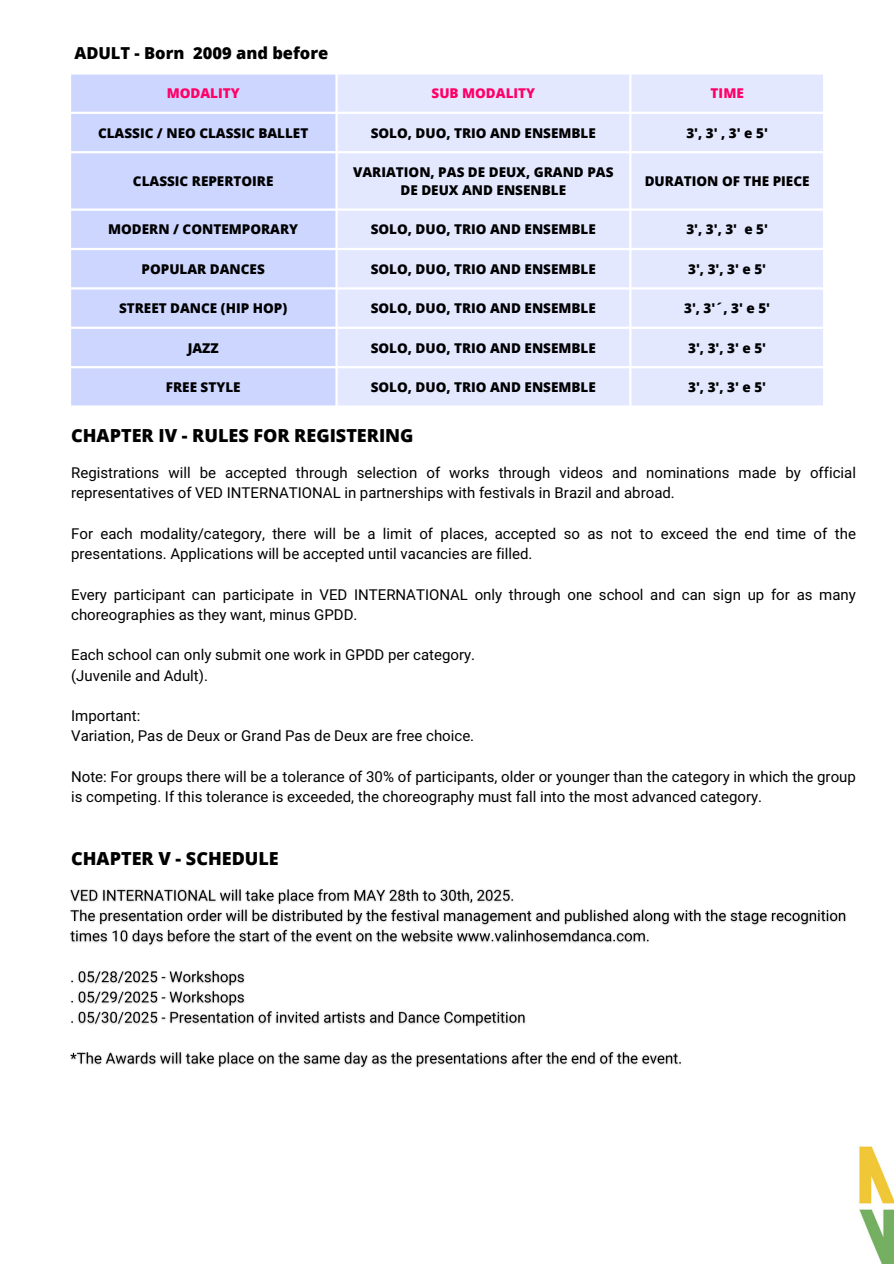
<style>
.page{position:relative;width:894px;height:1264px;background:#fff}
.page>*{position:absolute;margin:0;border:0;box-sizing:border-box;transform-origin:0 0}
.t1{font:800 18px "Open Sans";color:#000}
.t2{font:800 16.5px "Open Sans";color:#000}
.t3{font:15px/20.2px "Araboto";color:#000}
.t4{font:800 13.5px/18px "Open Sans";color:#000;text-align:center}
.t5{font:800 13.5px "Open Sans";color:#f06}
</style>
<div class="page">
<div style="left:71px;top:75px;width:264px;height:330px;background:#cdd6ff"></div>
<div style="left:338px;top:75px;width:484px;height:330px;background:#e3e8ff"></div>
<img style="left:859px;top:1146px;width:34px;height:117px">
<img style="left:70px;top:889px;width:776px;height:179px">
<h2 class="t2" style="left:74px;top:41px;width:255px">ADULT - Born 2009 and before</h2>
<p class="t5" style="left:167px;top:84px;width:74px">MODALITY</p>
<p class="t5" style="left:431px;top:84px;width:105px">SUB MODALITY</p>
<p class="t5" style="left:710px;top:84px;width:35px">TIME</p>
<p class="t4" style="left:98px;top:123px;width:212px">CLASSIC / NEO CLASSIC BALLET</p>
<p class="t4" style="left:370px;top:123px;width:227px">SOLO, DUO, TRIO AND ENSEMBLE</p>
<p class="t4" style="left:686px;top:123px;width:83px">3', 3' , 3' e 5'</p>
<p class="t4" style="left:133px;top:172px;width:142px">CLASSIC REPERTOIRE</p>
<p class="t4" style="left:353px;top:163px;width:262px">VARIATION, PAS DE DEUX, GRAND PAS<br>DE DEUX AND ENSENBLE</p>
<p class="t4" style="left:644px;top:172px;width:166px">DURATION OF THE PIECE</p>
<p class="t4" style="left:108px;top:220px;width:191px">MODERN / CONTEMPORARY</p>
<p class="t4" style="left:370px;top:220px;width:227px">SOLO, DUO, TRIO AND ENSEMBLE</p>
<p class="t4" style="left:686px;top:220px;width:83px">3', 3', 3' e 5'</p>
<p class="t4" style="left:141px;top:259px;width:125px">POPULAR DANCES</p>
<p class="t4" style="left:370px;top:259px;width:227px">SOLO, DUO, TRIO AND ENSEMBLE</p>
<p class="t4" style="left:688px;top:259px;width:79px">3', 3', 3' e 5'</p>
<p class="t4" style="left:119px;top:299px;width:170px">STREET DANCE (HIP HOP)</p>
<p class="t4" style="left:370px;top:299px;width:227px">SOLO, DUO, TRIO AND ENSEMBLE</p>
<p class="t4" style="left:684px;top:299px;width:88px">3', 3'´, 3' e 5'</p>
<p class="t4" style="left:188px;top:338px;width:33px">JAZZ</p>
<p class="t4" style="left:370px;top:338px;width:227px">SOLO, DUO, TRIO AND ENSEMBLE</p>
<p class="t4" style="left:688px;top:338px;width:79px">3', 3', 3' e 5'</p>
<p class="t4" style="left:166px;top:378px;width:76px">FREE STYLE</p>
<p class="t4" style="left:370px;top:378px;width:227px">SOLO, DUO, TRIO AND ENSEMBLE</p>
<p class="t4" style="left:688px;top:378px;width:79px">3', 3', 3' e 5'</p>
<h1 class="t1" style="left:71px;top:422px;width:344px">CHAPTER IV - RULES FOR REGISTERING</h1>
<p class="t3" style="left:71px;top:463px;width:786px">Registrations will be accepted through selection of works through videos and nominations made by official representatives of VED INTERNATIONAL in partnerships with festivals in Brazil and abroad.</p>
<p class="t3" style="left:71px;top:524px;width:786px">For each modality/category, there will be a limit of places, accepted so as not to exceed the end time of the presentations. Applications will be accepted until vacancies are filled.</p>
<p class="t3" style="left:71px;top:584px;width:786px">Every participant can participate in VED INTERNATIONAL only through one school and can sign up for as many choreographies as they want, minus GPDD.</p>
<p class="t3" style="left:71px;top:645px;width:405px">Each school can only submit one work in GPDD per category.</p>
<p class="t3" style="left:71px;top:665px;width:138px">(Juvenile and Adult).</p>
<p class="t3" style="left:71px;top:706px;width:71px">Important:</p>
<p class="t3" style="left:71px;top:726px;width:404px">Variation, Pas de Deux or Grand Pas de Deux are free choice.</p>
<p class="t3" style="left:71px;top:767px;width:786px">Note: For groups there will be a tolerance of 30% of participants, older or younger than the category in which the group is competing. If this tolerance is exceeded, the choreography must fall into the most advanced category.</p>
<h1 class="t1" style="left:71px;top:846px;width:209px">CHAPTER V - SCHEDULE</h1>
</div>
